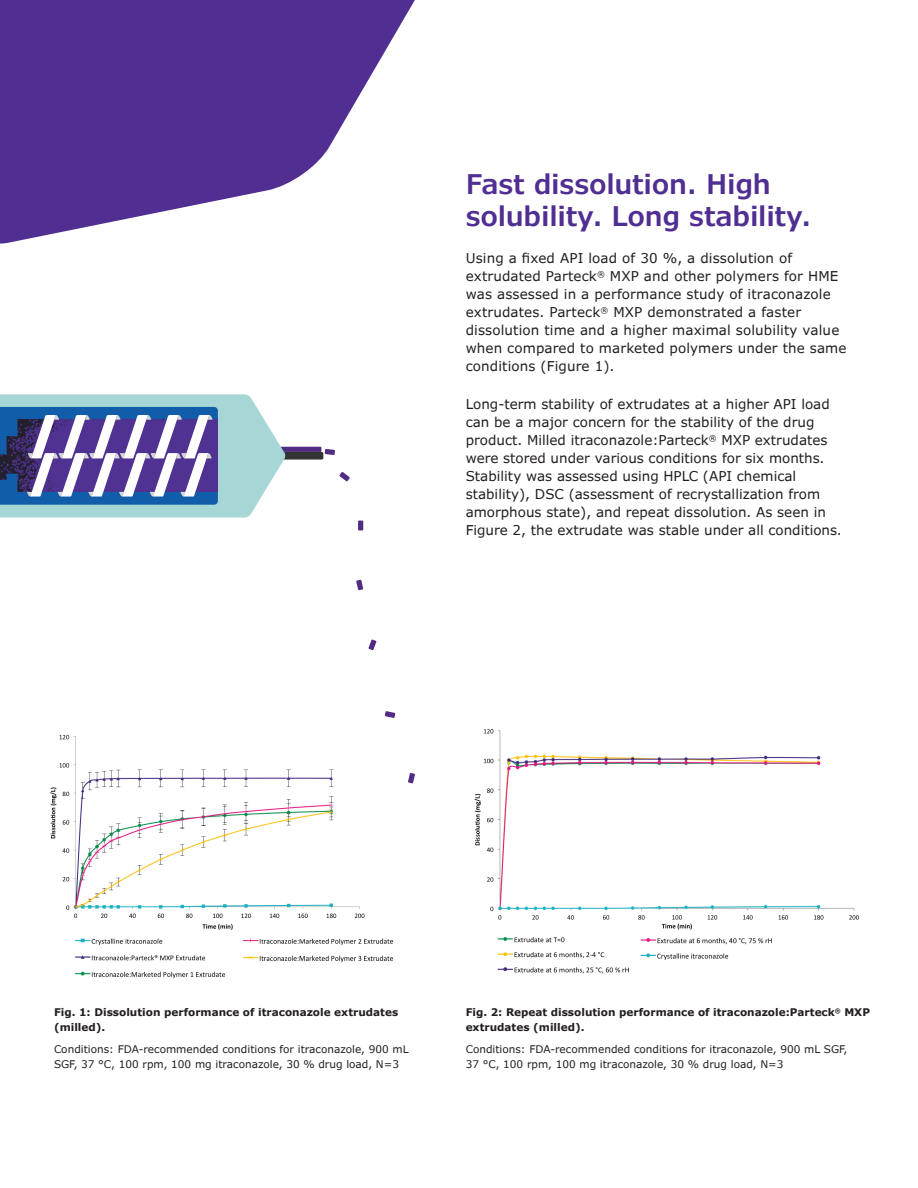
<style>
.page{position:relative;width:918px;height:1188px;background:#fff}
.page>*{position:absolute;margin:0;border:0;box-sizing:border-box;transform-origin:0 0}
.t1{font:600 27px/31.5px "Verdana Pro";letter-spacing:-.01em;color:#502e92}
.t2{font:13.5px/18px "Verdana Pro";color:#231f20}
.t3{font:10.5px/15px "Verdana Pro";color:#231f20}
.t4{font:700 10.5px/15px "Verdana Pro";color:#231f20}
</style>
<div class="page">
<img style="left:474px;top:729px;width:385px;height:201px">
<img style="left:50px;top:735px;width:315px;height:195px">
<svg style="left:0;top:0;width:415px;height:244px;fill:#502e92"></svg>
<div style="left:358px;top:521px;width:5px;height:9px;background:#522c83"></div>
<svg style="left:356px;top:580px;width:7px;height:10px"></svg>
<svg style="left:368px;top:639px;width:8px;height:11px"></svg>
<svg style="left:385px;top:711px;width:10px;height:7px"></svg>
<svg style="left:408px;top:773px;width:7px;height:10px"></svg>
<svg style="left:0;top:394px;width:350px;height:124px"></svg>
<img style="left:74px;top:940px;width:152px;height:39px">
<img style="left:76px;top:938px;width:83px;height:2px">
<img style="left:497px;top:937px;width:132px;height:37px">
<img style="left:640px;top:938px;width:132px;height:22px">
<img style="left:243px;top:938px;width:151px;height:25px">
<img style="left:243px;top:938px;width:130px;height:2px">
<h1 class="t1" style="left:466px;top:169px;width:347px">Fast dissolution. High solubility. Long stability.</h1>
<p class="t2" style="left:466px;top:249px;width:382px">Using a fixed API load of 30 %, a dissolution of extrudated Parteck<sup>®</sup> MXP and other polymers for HME was assessed in a performance study of itraconazole extrudates. Parteck<sup>®</sup> MXP demonstrated a faster dissolution time and a higher maximal solubility value when compared to marketed polymers under the same conditions (Figure 1).</p>
<p class="t2" style="left:466px;top:396px;width:378px">Long-term stability of extrudates at a higher API load can be a major concern for the stability of the drug product. Milled itraconazole:Parteck<sup>®</sup> MXP extrudates were stored under various conditions for six months.<br>Stability was assessed using HPLC (API chemical stability), DSC (assessment of recrystallization from amorphous state), and repeat dissolution. As seen in Figure 2, the extrudate was stable under all conditions.</p>
<p class="t4" style="left:54px;top:1005px;width:346px">Fig. 1: Dissolution performance of itraconazole extrudates (milled).</p>
<p class="t3" style="left:54px;top:1042px;width:356px">Conditions: FDA-recommended conditions for itraconazole, 900 mL<br>SGF, 37 °C, 100 rpm, 100 mg itraconazole, 30 % drug load, N=3</p>
<p class="t4" style="left:466px;top:1005px;width:406px">Fig. 2: Repeat dissolution performance of itraconazole:Parteck<sup>®</sup> MXP extrudates (milled).</p>
<p class="t3" style="left:466px;top:1042px;width:383px">Conditions: FDA-recommended conditions for itraconazole, 900 mL SGF,<br>37 °C, 100 rpm, 100 mg itraconazole, 30 % drug load, N=3</p>
</div>
